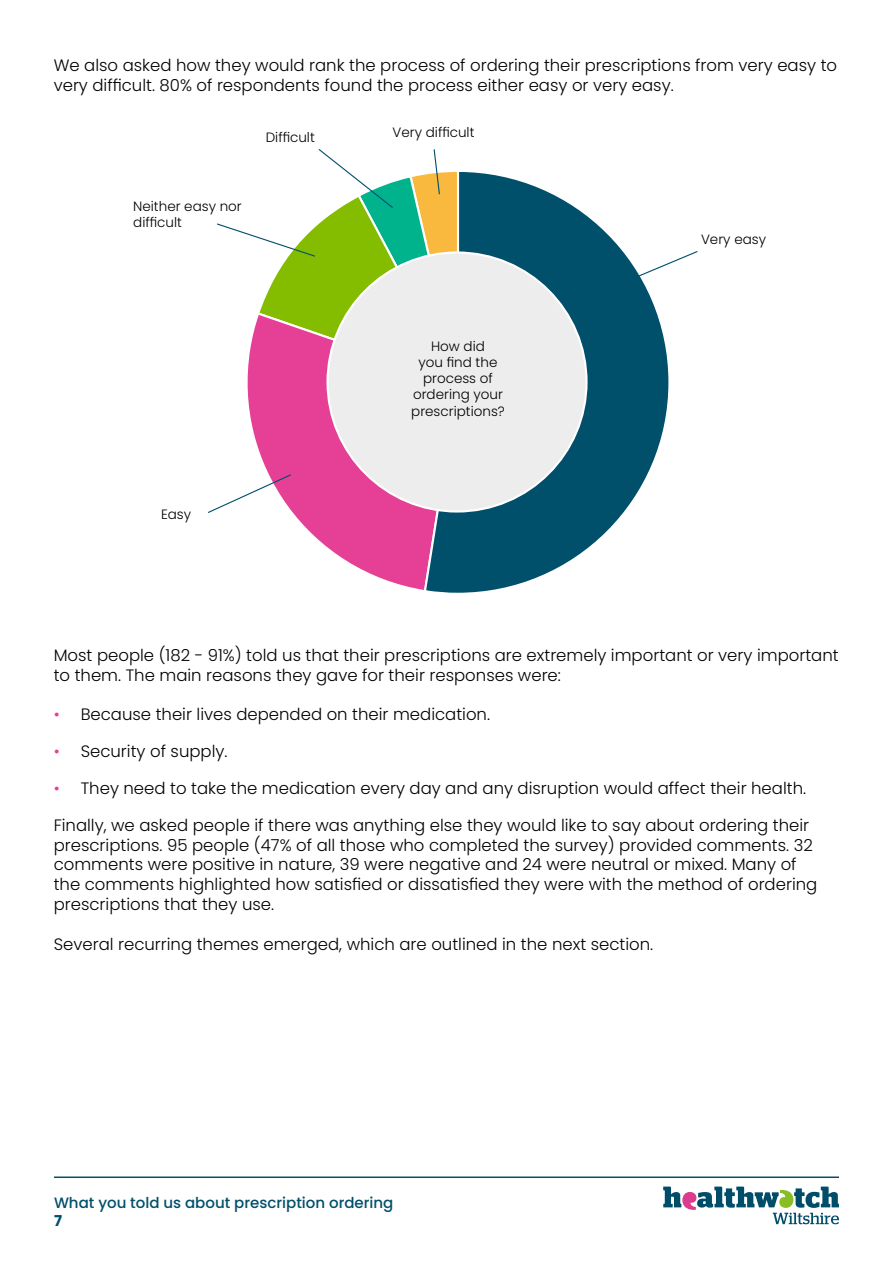
<style>
.page{position:relative;width:893px;height:1263px;background:#fff}
.page>*{position:absolute;margin:0;border:0;box-sizing:border-box;transform-origin:0 0}
.t1{font:300 16.5px/19.8px "Poppins";color:#000}
.t2{font:500 15px "Poppins";color:#004f6b}
.t3{font:700 15px "Poppins";color:#004f6b}
.t4{font:300 13.5px/16.2px "Poppins";color:#000}
.s1{color:#e83d96}
</style>
<div class="page">
<hr style="left:54px;top:1176px;width:785px;height:2px;background:#004f6b">
<svg style="left:663px;top:1186px;width:176px;height:38px"></svg>
<svg style="left:247px;top:385px;width:175px;height:205px"></svg>
<svg style="left:422px;top:172px;width:247px;height:421px"></svg>
<div style="left:328px;top:252px;width:258px;height:259px;background:#ededed;border-radius:50%"></div>
<svg style="left:217px;top:149px;width:244px;height:236px"></svg>
<svg style="left:208px;top:473px;width:84px;height:41px"></svg>
<svg style="left:626px;top:250px;width:72px;height:32px"></svg>
<p class="t1" style="left:54px;top:56px;width:785px">We also asked how they would rank the process of ordering their prescriptions from very easy to very difficult. 80% of respondents found the process either easy or very easy.</p>
<p class="t4" style="left:133px;top:198px;width:110px">Neither easy nor difficult</p>
<p class="t4" style="left:266px;top:129px;width:51px">Difficult</p>
<p class="t4" style="left:393px;top:125px;width:83px">Very difficult</p>
<p class="t4" style="left:161px;top:506px;width:32px">Easy</p>
<p class="t4" style="left:411px;top:338px;width:95px;text-align:center">How did<br>you find the process of ordering your prescriptions?</p>
<p class="t4" style="left:701px;top:231px;width:66px">Very easy</p>
<p class="t1" style="left:54px;top:645px;width:786px">Most people (182 - 91%) told us that their prescriptions are extremely important or very important to them. The main reasons they gave for their responses were:</p>
<p class="t1" style="left:54px;top:705px;width:438px"><span class="s1">•</span> Because their lives depended on their medication.</p>
<p class="t1" style="left:54px;top:741px;width:175px"><span class="s1">•</span> Security of supply.</p>
<p class="t1" style="left:54px;top:778px;width:754px"><span class="s1">•</span> They need to take the medication every day and any disruption would affect their health.</p>
<p class="t1" style="left:54px;top:815px;width:765px">Finally, we asked people if there was anything else they would like to say about ordering their prescriptions. 95 people (47% of all those who completed the survey) provided comments. 32 comments were positive in nature, 39 were negative and 24 were neutral or mixed. Many of the comments highlighted how satisfied or dissatisfied they were with the method of ordering prescriptions that they use.</p>
<p class="t1" style="left:54px;top:934px;width:601px">Several recurring themes emerged, which are outlined in the next section.</p>
<p class="t2" style="left:54px;top:1194px;width:341px">What you told us about prescription ordering</p>
<p class="t3" style="left:54px;top:1212px;width:10px">7</p>
</div>
